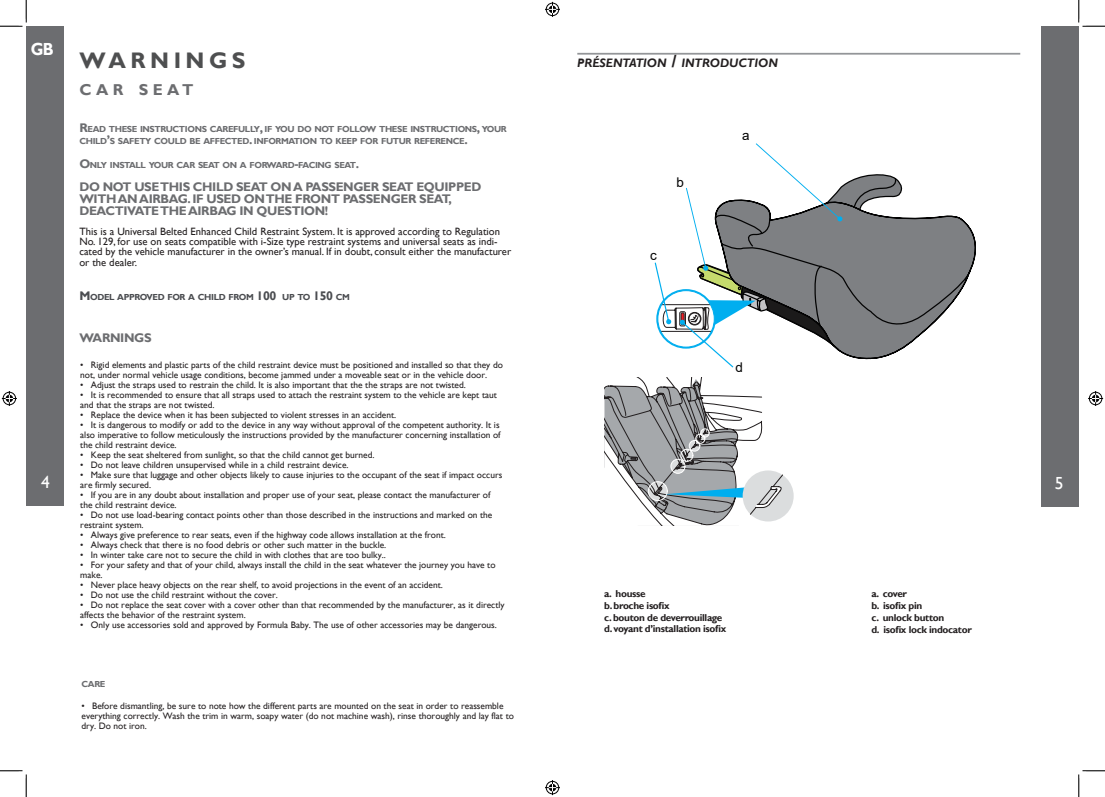
<style>
.page{position:relative;width:1105px;height:797px;background:#fff}
.page>*{position:absolute;margin:0;border:0;box-sizing:border-box;transform-origin:0 0}
.t1{font:700 22.5px "Gill Sans";color:#4e4f50}
.t2{font:17.5px "Gill Sans";color:#fff}
.t3{font:700 17.5px "Gill Sans";color:#fff;scale:.9 1}
.t4{font:700 15.75px "Gill Sans";letter-spacing:.285em;color:#6c6d70}
.t5{font:13.38px "Arial";color:#030303}
.Intro{font:700 12.5px "Gill Sans";letter-spacing:-.03em;color:#6c6d70}
.titreint1{font:italic 700 12.25px "Gill Sans";color:#231f20}
.texteint2{font:10.62px/10px "Gill Sans";color:#231f20}
.Intro-2{font:700 10px "Gill Sans";letter-spacing:-.03em;color:#231f20}
.t6{font:9.38px/10px "Gill Sans";color:#231f20}
.Intro-3{font:700 8.75px/11.9px "Gill Sans";letter-spacing:-.045em;color:#6c6d70}
.Intro-4{font:700 8.75px "Gill Sans";letter-spacing:-.045em;color:#4b4d51}
.s1{font-size:12.5px}
.s2{font-size:17.5px}
</style>
<div class="page">
<div style="left:1041px;top:26px;width:38px;height:480px;background:#6c6d70"></div>
<div style="left:26px;top:26px;width:37px;height:479px;background:#6c6d70"></div>
<hr style="left:577px;top:53px;width:443px;height:2px;background:#939598">
<div style="left:743px;top:470px;width:51px;height:51px;background:#dbddde;border-radius:50%"></div>
<svg style="left:604px;top:377px;width:182px;height:148px"></svg>
<svg style="left:903px;top:215px;width:73px;height:134px"></svg>
<svg style="left:655px;top:143px;width:248px;height:224px"></svg>
<svg style="left:0;top:0;width:27px;height:27px"></svg>
<svg style="left:0;top:770px;width:27px;height:27px"></svg>
<svg style="left:1078px;top:0;width:27px;height:27px"></svg>
<svg style="left:1078px;top:770px;width:27px;height:27px"></svg>
<svg style="left:545px;top:2px;width:15px;height:15px"></svg>
<svg style="left:545px;top:780px;width:15px;height:15px"></svg>
<svg style="left:2px;top:391px;width:15px;height:15px"></svg>
<svg style="left:1088px;top:391px;width:15px;height:15px"></svg>
<p class="t3" style="left:31px;top:39px;width:27px">GB</p>
<p class="t2" style="left:41px;top:472px;width:10px">4</p>
<p class="t1" style="left:79px;top:48px;width:50px">WARNINGS</p>
<p class="t4" style="left:79px;top:81px;width:116px">CAR SEAT</p>
<p class="Intro-3" style="left:79px;top:123px;width:429px"><span class="s1">R</span>EAD THESE INSTRUCTIONS CAREFULLY<span class="s1">,</span> IF YOU DO NOT FOLLOW THESE INSTRUCTIONS<span class="s1">,</span> YOUR<br>CHILD<span class="s1">’</span>S SAFETY COULD BE AFFECTED<span class="s1">.</span> INFORMATION TO KEEP FOR FUTUR REFERENCE<span class="s1">.</span></p>
<p class="Intro-3" style="left:79px;top:159px;width:281px"><span class="s1">O</span>NLY INSTALL YOUR CAR SEAT ON A FORWARD<span class="s1">-</span>FACING SEAT<span class="s1">.</span></p>
<p class="Intro" style="left:79px;top:180px;width:34px">DO NOT</p>
<p class="Intro" style="left:134px;top:180px;width:9px">USE</p>
<p class="Intro" style="left:160px;top:180px;width:9px">THIS</p>
<p class="Intro" style="left:193px;top:180px;width:18px">CHILD</p>
<p class="Intro" style="left:236px;top:180px;width:9px">SEAT</p>
<p class="Intro" style="left:270px;top:180px;width:45px">ONAPASSENGER</p>
<p class="Intro" style="left:382px;top:180px;width:9px">SEAT</p>
<p class="Intro" style="left:416px;top:180px;width:9px">EQUIPPED</p>
<p class="Intro" style="left:79px;top:192px;width:23px">WITH</p>
<p class="Intro" style="left:118px;top:192px;width:31px">AN AIRBAG</p>
<p class="Intro" style="left:188px;top:192px;width:29px">. IF USED</p>
<p class="Intro" style="left:244px;top:192px;width:32px">ON THE</p>
<p class="Intro" style="left:295px;top:192px;width:10px">FRONT</p>
<p class="Intro" style="left:343px;top:192px;width:10px">PASSENGER</p>
<p class="Intro" style="left:419px;top:192px;width:9px">SEAT</p>
<p class="Intro" style="left:449px;top:192px;width:5px">,</p>
<p class="Intro" style="left:79px;top:204px;width:10px">DEA</p>
<p class="Intro" style="left:105px;top:204px;width:18px">CTIVATE</p>
<p class="Intro" style="left:160px;top:204px;width:10px">THE</p>
<p class="Intro" style="left:188px;top:204px;width:9px">AIRBAG</p>
<p class="Intro" style="left:239px;top:204px;width:27px">IN QUESTION</p>
<p class="Intro" style="left:325px;top:204px;width:5px">!</p>
<p class="texteint2" style="left:79px;top:226px;width:433px">This is a Universal Belted Enhanced Child Restraint System. It is approved according to Regulation<br>No. 129, for use on seats compatible with i-Size type restraint systems and universal seats as indi&shy;cated by the vehicle manufacturer in the owner’s manual. If in doubt, consult either the manufacturer</p>
<p class="texteint2" style="left:79px;top:258px;width:59px">or the dealer.</p>
<p class="Intro-4" style="left:79px;top:291px;width:272px"><span class="s1">M</span>ODEL APPROVED FOR A CHILD FROM <span class="s1">100</span> UP TO <span class="s1">150</span> CM</p>
<p class="Intro" style="left:79px;top:330px;width:23px">WARNINGS</p>
<p class="t6" style="left:80px;top:359px;width:424px">• Rigid elements and plastic parts of the child restraint device must be positioned and installed so that they do not, under normal vehicle usage conditions, become jammed under a moveable seat or in the vehicle door.</p>
<p class="t6" style="left:80px;top:379px;width:387px">• Adjust the straps used to restrain the child. It is also important that the the straps are not twisted.</p>
<p class="t6" style="left:80px;top:389px;width:418px;line-height:10.6px">• It is recommended to ensure that all straps used to attach the restraint system to the vehicle are kept taut and that the straps are not twisted.</p>
<p class="t6" style="left:80px;top:410px;width:317px">• Replace the device when it has been subjected to violent stresses in an accident.</p>
<p class="t6" style="left:80px;top:420px;width:422px;text-align:justify">• It is dangerous to modify or add to the device in any way without approval of the competent authority. It is also imperative to follow meticulously the instructions provided by the manufacturer concerning installation of the child restraint device.</p>
<p class="t6" style="left:80px;top:450px;width:296px">• Keep the seat sheltered from sunlight, so that the child cannot get burned.</p>
<p class="t6" style="left:80px;top:460px;width:270px">• Do not leave children unsupervised while in a child restraint device.</p>
<p class="t6" style="left:80px;top:470px;width:424px">• Make sure that luggage and other objects likely to cause injuries to the occupant of the seat if impact occurs are firmly secured.</p>
<p class="t6" style="left:80px;top:490px;width:412px">• If you are in any doubt about installation and proper use of your seat, please contact the manufacturer of the child restraint device.</p>
<p class="t6" style="left:80px;top:510px;width:414px">• Do not use load-bearing contact points other than those described in the instructions and marked on the restraint system.</p>
<p class="t6" style="left:80px;top:530px;width:367px">• Always give preference to rear seats, even if the highway code allows installation at the front.</p>
<p class="t6" style="left:80px;top:540px;width:307px">• Always check that there is no food debris or other such matter in the buckle.</p>
<p class="t6" style="left:80px;top:550px;width:307px">• In winter take care not to secure the child in with clothes that are too bulky..</p>
<p class="t6" style="left:80px;top:560px;width:417px">• For your safety and that of your child, always install the child in the seat whatever the journey you have to make.</p>
<p class="t6" style="left:80px;top:580px;width:364px">• Never place heavy objects on the rear shelf, to avoid projections in the event of an accident.</p>
<p class="t6" style="left:80px;top:590px;width:199px">• Do not use the child restraint without the cover.</p>
<p class="t6" style="left:80px;top:600px;width:426px">• Do not replace the seat cover with a cover other than that recommended by the manufacturer, as it directly affects the behavior of the restraint system.</p>
<p class="t6" style="left:80px;top:620px;width:418px">• Only use accessories sold and approved by Formula Baby. The use of other accessories may be dangerous.</p>
<p class="Intro-3" style="left:82px;top:678px;width:25px">CARE</p>
<p class="t6" style="left:82px;top:701px;width:434px">• Before dismantling, be sure to note how the different parts are mounted on the seat in order to reassemble everything correctly. Wash the trim in warm, soapy water (do not machine wash), rinse thoroughly and lay flat to dry. Do not iron.</p>
<p class="titreint1" style="left:577px;top:56px;width:202px">PRÉSENTATION <span class="s2">/</span> INTRODUCTION</p>
<h3 class="t5" style="left:676px;top:173px;width:9px">b</h3>
<h3 class="t5" style="left:650px;top:246px;width:8px">c</h3>
<h3 class="t5" style="left:742px;top:126px;width:9px">a</h3>
<h3 class="t5" style="left:735px;top:358px;width:9px">d</h3>
<p class="Intro-2" style="left:604px;top:587px;width:43px">a. housse</p>
<p class="Intro-2" style="left:604px;top:599px;width:67px">b. broche isofix</p>
<p class="Intro-2" style="left:604px;top:611px;width:120px">c. bouton de deverrouillage</p>
<p class="Intro-2" style="left:604px;top:623px;width:124px">d. voyant d’installation isofix</p>
<p class="Intro-2" style="left:871px;top:588px;width:37px">a. cover</p>
<p class="Intro-2" style="left:871px;top:600px;width:52px">b. isofix pin</p>
<p class="Intro-2" style="left:871px;top:611px;width:74px">c. unlock button</p>
<p class="Intro-2" style="left:871px;top:623px;width:102px">d. isofix lock indocator</p>
<p class="t2" style="left:1055px;top:472px;width:10px">5</p>
</div>
